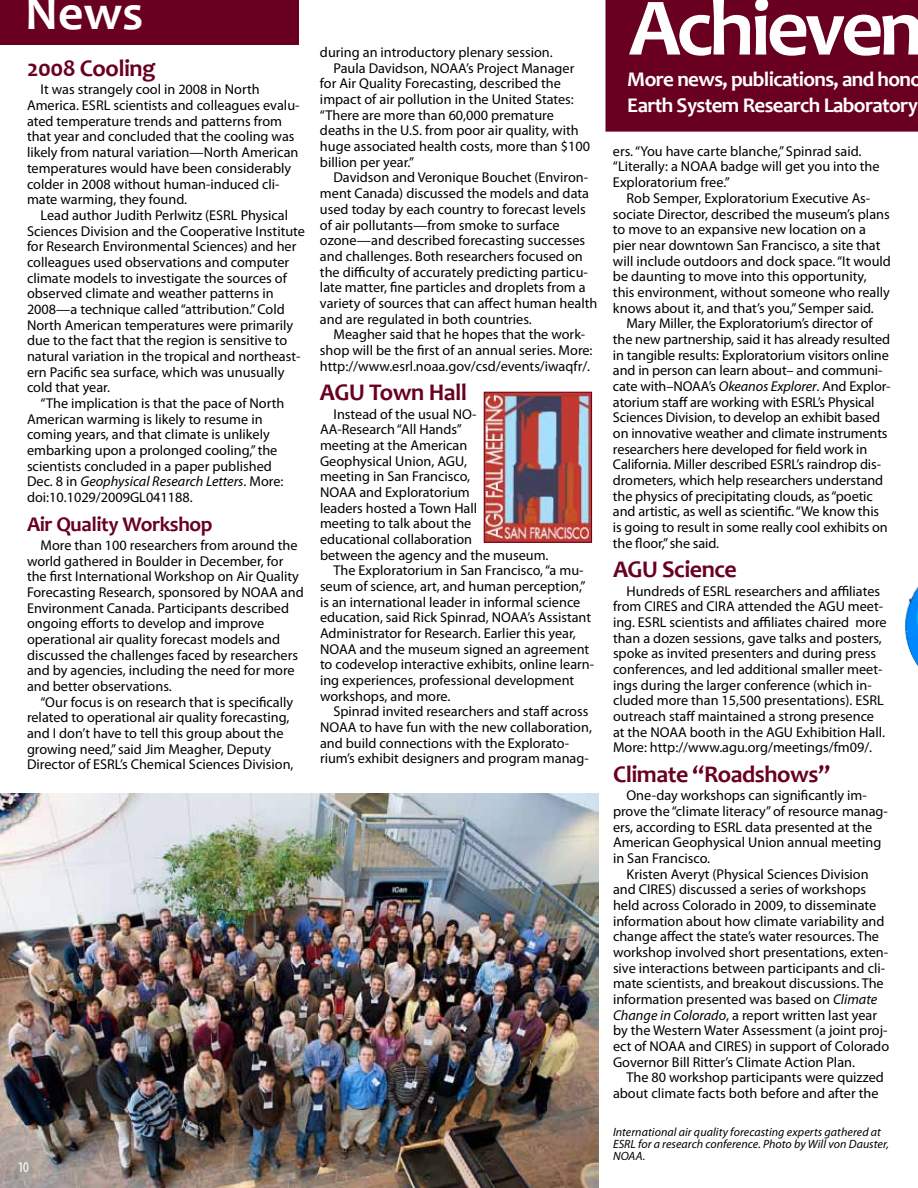
<style>
.page{position:relative;width:918px;height:1188px;background:#fff}
.page>*{position:absolute;margin:0;border:0;box-sizing:border-box;transform-origin:0 0}
.t1{font:700 82.5px "Candara";letter-spacing:-.05em;color:#fff}
.t2{font:700 49.5px "Candara";color:#fff}
.t3{font:700 24px "Candara";letter-spacing:-.02em;color:#690020}
.t4{font:700 21px/25.2px "Candara";letter-spacing:-.03em;color:#fff}
.t5{font:700 21px "Candara";letter-spacing:-.02em;color:#690020}
.t6{font:condensed 15px "Myriad Pro";color:#fff}
.t7{font:14.25px/15.8px "Myriad Pro";color:#000}
.t8{font:italic 12px/12px "Myriad Pro";letter-spacing:.005em;color:#000}
.s1{font-style:italic}
</style>
<div class="page">
<img style="left:0;top:793px;width:598px;height:395px">
<div style="left:606px;top:0;width:312px;height:132px;background:#690020"></div>
<img style="left:486px;top:394px;width:104px;height:146px">
<div style="left:484px;top:392px;width:108px;height:150px;border:1px solid #690020"></div>
<div style="left:0;top:0;width:299px;height:45px;background:#690020"></div>
<img style="left:905px;top:586px;width:13px;height:80px">
<h2 class="t2" style="left:25px;top:-17px;width:120px">News</h2>
<h3 class="t3" style="left:27px;top:54px;width:130px">2008 Cooling</h3>
<p class="t7" style="left:27px;top:82px;width:274px;text-indent:13px">It was strangely cool in 2008 in North America. ESRL scientists and colleagues evalu&shy;ated temperature trends and patterns from that year and concluded that the cooling was likely from natural variation—North American temperatures would have been considerably colder in 2008 without human-induced cli&shy;mate warming, they found.</p>
<p class="t7" style="left:27px;top:207px;width:280px;text-indent:13px">Lead author Judith Perlwitz (ESRL Physical Sciences Division and the Cooperative Institute for Research Environmental Sciences) and her colleagues used observations and computer climate models to investigate the sources of observed climate and weather patterns in 2008—a technique called “attribution.” Cold North American temperatures were primarily due to the fact that the region is sensitive to natural variation in the tropical and northeast&shy;ern Pacific sea surface, which was unusually cold that year.</p>
<p class="t7" style="left:27px;top:395px;width:259px;text-indent:13px">“The implication is that the pace of North American warming is likely to resume in coming years, and that climate is unlikely embarking upon a prolonged cooling,” the scientists concluded in a paper published Dec. 8 in <span class="s1">Geophysical Research Letters</span>. More: doi:10.1029/2009GL041188.</p>
<h3 class="t5" style="left:27px;top:512px;width:187px">Air Quality Workshop</h3>
<p class="t7" style="left:27px;top:537px;width:278px;text-indent:13px">More than 100 researchers from around the world gathered in Boulder in December, for the first International Workshop on Air Quality Forecasting Research, sponsored by NOAA and Environment Canada. Participants described ongoing efforts to develop and improve operational air quality forecast models and discussed the challenges faced by researchers and by agencies, including the need for more and better observations.</p>
<p class="t7" style="left:27px;top:694px;width:268px;text-indent:13px">“Our focus is on research that is specifically related to operational air quality forecasting, and I don’t have to tell this group about the growing need,” said Jim Meagher, Deputy Director of ESRL’s Chemical Sciences Division,</p>
<p class="t7" style="left:320px;top:44px;width:234px">during an introductory plenary session.</p>
<p class="t7" style="left:333px;top:60px;width:242px">Paula Davidson, NOAA’s Project Manager</p>
<p class="t7" style="left:320px;top:76px;width:242px">for Air Quality Forecasting, described the</p>
<p class="t7" style="left:320px;top:91px;width:255px">impact of air pollution in the United States:</p>
<p class="t7" style="left:320px;top:107px;width:235px">“There are more than 60,000 premature</p>
<p class="t7" style="left:320px;top:123px;width:260px">deaths in the U.S. from poor air quality, with</p>
<p class="t7" style="left:320px;top:138px;width:272px">huge associated health costs, more than $100</p>
<p class="t7" style="left:320px;top:154px;width:96px">billion per year.”</p>
<p class="t7" style="left:333px;top:170px;width:256px">Davidson and Veronique Bouchet (Environ-</p>
<p class="t7" style="left:320px;top:185px;width:271px">ment Canada) discussed the models and data</p>
<p class="t7" style="left:320px;top:201px;width:267px">used today by each country to forecast levels</p>
<p class="t7" style="left:320px;top:217px;width:241px">of air pollutants—from smoke to surface</p>
<p class="t7" style="left:320px;top:232px;width:267px">ozone—and described forecasting successes</p>
<p class="t7" style="left:320px;top:248px;width:264px">and challenges. Both researchers focused on</p>
<p class="t7" style="left:320px;top:264px;width:269px">the difficulty of accurately predicting particu-</p>
<p class="t7" style="left:320px;top:279px;width:267px">late matter, fine particles and droplets from a</p>
<p class="t7" style="left:320px;top:295px;width:279px">variety of sources that can affect human health</p>
<p class="t7" style="left:320px;top:311px;width:213px">and are regulated in both countries.</p>
<p class="t7" style="left:333px;top:326px;width:253px">Meagher said that he hopes that the work-</p>
<p class="t7" style="left:320px;top:342px;width:274px">shop will be the first of an annual series. More:</p>
<p class="t7" style="left:320px;top:358px;width:272px">http://www.esrl.noaa.gov/csd/events/iwaqfr/.</p>
<h3 class="t3" style="left:320px;top:378px;width:149px">AGU Town Hall</h3>
<p class="t7" style="left:333px;top:406px;width:144px">Instead of the usual NO-</p>
<p class="t7" style="left:320px;top:421px;width:143px">AA-Research “All Hands”</p>
<p class="t7" style="left:320px;top:437px;width:149px">meeting at the American</p>
<p class="t7" style="left:320px;top:453px;width:148px">Geophysical Union, AGU,</p>
<p class="t7" style="left:320px;top:468px;width:152px">meeting in San Francisco,</p>
<p class="t7" style="left:320px;top:484px;width:151px">NOAA and Exploratorium</p>
<p class="t7" style="left:320px;top:500px;width:159px">leaders hosted a Town Hall</p>
<p class="t7" style="left:320px;top:515px;width:153px">meeting to talk about the</p>
<p class="t7" style="left:320px;top:531px;width:154px">educational collaboration</p>
<p class="t7" style="left:320px;top:547px;width:230px">between the agency and the museum.</p>
<p class="t7" style="left:333px;top:562px;width:252px">The Exploratorium in San Francisco, “a mu-</p>
<p class="t7" style="left:320px;top:578px;width:267px">seum of science, art, and human perception,”</p>
<p class="t7" style="left:320px;top:594px;width:262px">is an international leader in informal science</p>
<p class="t7" style="left:320px;top:609px;width:273px">education, said Rick Spinrad, NOAA’s Assistant</p>
<p class="t7" style="left:320px;top:625px;width:257px">Administrator for Research. Earlier this year,</p>
<p class="t7" style="left:320px;top:641px;width:271px">NOAA and the museum signed an agreement</p>
<p class="t7" style="left:320px;top:656px;width:276px">to codevelop interactive exhibits, online learn-</p>
<p class="t7" style="left:320px;top:672px;width:256px">ing experiences, professional development</p>
<p class="t7" style="left:320px;top:688px;width:132px">workshops, and more.</p>
<p class="t7" style="left:333px;top:703px;width:256px">Spinrad invited researchers and staff across</p>
<p class="t7" style="left:320px;top:719px;width:274px">NOAA to have fun with the new collaboration,</p>
<p class="t7" style="left:320px;top:735px;width:251px">and build connections with the Explorato-</p>
<p class="t7" style="left:320px;top:750px;width:270px">rium’s exhibit designers and program manag-</p>
<p class="t6" style="left:18px;top:1158px;width:13px">10</p>
<h1 class="t1" style="left:629px;top:-22px;width:321px">Achievem</h1>
<h3 class="t4" style="left:627px;top:67px;width:297px">More news, publications, and hono<br>Earth System Research Laboratory</h3>
<p class="t7" style="left:613px;top:143px;width:268px">ers. “You have carte blanche,” Spinrad said. “Literally: a NOAA badge will get you into the<br>Exploratorium free.”</p>
<p class="t7" style="left:613px;top:190px;width:280px;text-indent:13px">Rob Semper, Exploratorium Executive As&shy;sociate Director, described the museum’s plans to move to an expansive new location on a pier near downtown San Francisco, a site that will include outdoors and dock space. “It would be daunting to move into this opportunity, this environment, without someone who really knows about it, and that’s you,” Semper said.</p>
<p class="t7" style="left:613px;top:315px;width:279px;text-indent:13px">Mary Miller, the Exploratorium’s director of the new partnership, said it has already resulted in tangible results: Exploratorium visitors online and in person can learn about– and communi&shy;cate with–NOAA’s <span class="s1">Okeanos Explorer</span>. And Explor&shy;atorium staff are working with ESRL’s Physical Sciences Division, to develop an exhibit based on innovative weather and climate instruments researchers here developed for field work in California. Miller described ESRL’s raindrop dis&shy;drometers, which help researchers understand the physics of precipitating clouds, as “poetic and artistic, as well as scientific. “We know this is going to result in some really cool exhibits on the floor,” she said.</p>
<h3 class="t3" style="left:613px;top:555px;width:125px">AGU Science</h3>
<p class="t7" style="left:613px;top:583px;width:275px;text-indent:13px">Hundreds of ESRL researchers and affiliates from CIRES and CIRA attended the AGU meet&shy;ing. ESRL scientists and affiliates chaired more than a dozen sessions, gave talks and posters, spoke as invited presenters and during press conferences, and led additional smaller meet&shy;ings during the larger conference (which in&shy;cluded more than 15,500 presentations). ESRL outreach staff maintained a strong presence at the NOAA booth in the AGU Exhibition Hall.<br>More: http://www.agu.org/meetings/fm09/.</p>
<h3 class="t3" style="left:613px;top:759px;width:219px">Climate “Roadshows”</h3>
<p class="t7" style="left:613px;top:787px;width:276px;text-indent:13px">One-day workshops can significantly im&shy;prove the “climate literacy” of resource manag&shy;ers, according to ESRL data presented at the American Geophysical Union annual meeting in San Francisco.</p>
<p class="t7" style="left:613px;top:866px;width:278px;text-indent:13px">Kristen Averyt (Physical Sciences Division and CIRES) discussed a series of workshops held across Colorado in 2009, to disseminate information about how climate variability and change affect the state’s water resources. The workshop involved short presentations, exten&shy;sive interactions between participants and cli&shy;mate scientists, and breakout discussions. The information presented was based on <span class="s1">Climate Change in Colorado</span>, a report written last year by the Western Water Assessment (a joint proj&shy;ect of NOAA and CIRES) in support of Colorado Governor Bill Ritter’s Climate Action Plan.</p>
<p class="t7" style="left:613px;top:1070px;width:272px;text-indent:13px">The 80 workshop participants were quizzed about climate facts both before and after the</p>
<p class="t8" style="left:613px;top:1125px;width:277px">International air quality forecasting experts gathered at<br>ESRL for a research conference. Photo by Will von Dauster,<br>NOAA.</p>
</div>
